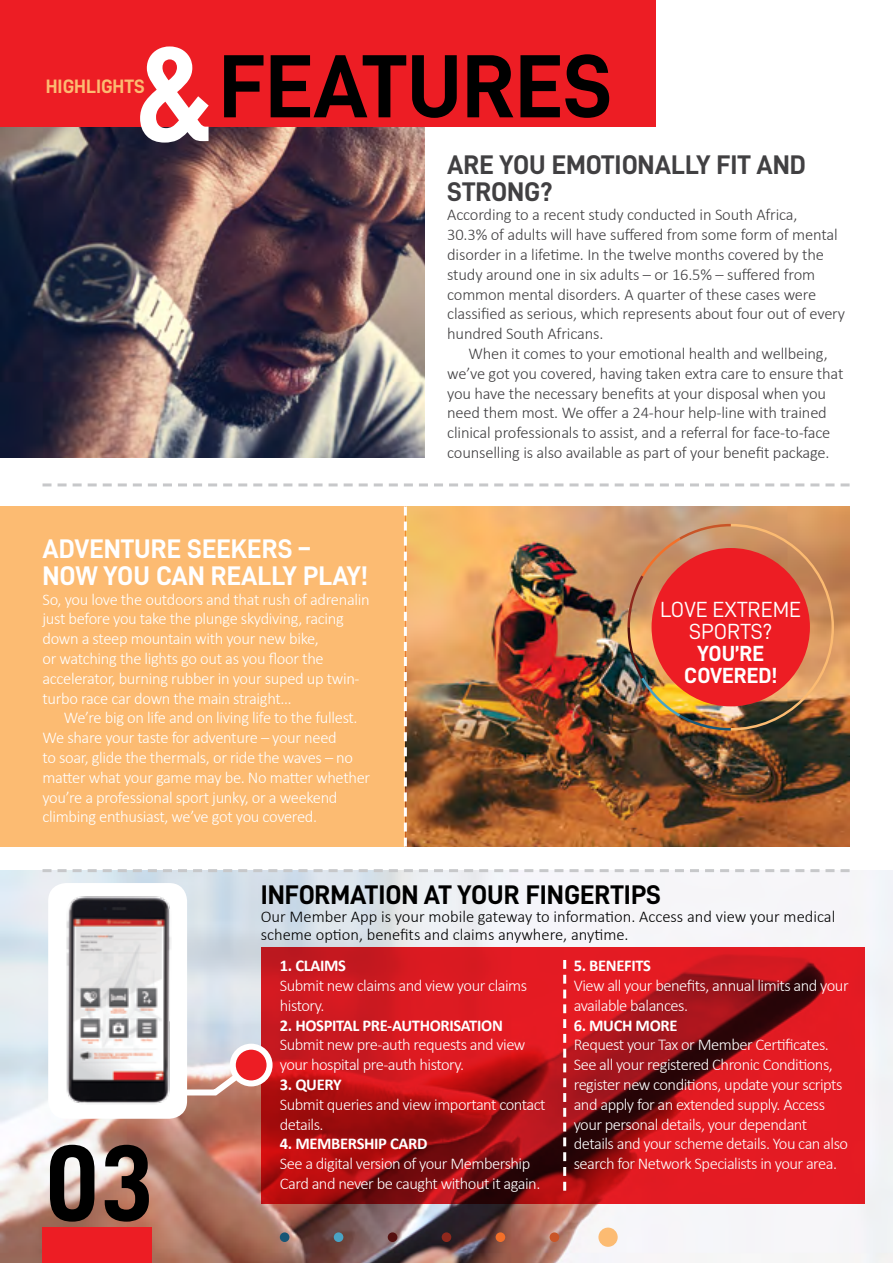
<style>
.page{position:relative;width:893px;height:1263px;background:#fff}
.page>*{position:absolute;margin:0;border:0;box-sizing:border-box;transform-origin:0 0}
.t1{font:135px "D DIN Bold";color:#fff}
.t2{font:108px "D DIN Bold";color:#000}
.t3{font:90px "D DIN Bold";color:#000}
.t4{font:27px/27px "D DIN Bold";color:#fff}
.t5{font:27px/27px "D DIN Bold";color:#414042}
.t6{font:27px "D DIN Bold";color:#000}
.t7{font:21.9px/21.9px "D DIN";color:#fff;text-align:center}
.t8{font:21.9px/21.9px "D DIN Bold";color:#fff;text-align:center}
.t9{font:19.5px "D DIN Bold";color:#fcbb72}
.t10{font:300 16.5px/19.8px "Calibri";letter-spacing:-.03em;color:#fff}
.t11{font:300 16.5px/19.8px "Calibri";letter-spacing:-.01em;color:#414042}
.t12{font:300 16.5px/18px "Calibri";color:#000}
.t13{font:700 16.5px "Calibri";letter-spacing:-.02em;color:#fff}
</style>
<div class="page">
<img style="left:0;top:871px;width:893px;height:392px">
<svg style="left:261px;top:947px;width:604px;height:256px;background:#b9141a"></svg>
<svg style="left:563px;top:960px;width:3px;height:231px"></svg>
<div style="left:48px;top:883px;width:139px;height:236px;background:#fff;border-radius:18px"></div>
<img style="left:66px;top:896px;width:105px;height:208px">
<img style="left:0;top:126px;width:425px;height:332px">
<div style="left:0;top:0;width:656px;height:126px;background:#ed1d24"></div>
<div style="left:43px;top:1227px;width:109px;height:36px;background:#ed1d24"></div>
<img style="left:407px;top:506px;width:443px;height:341px">
<svg style="left:43px;top:483px;width:807px;height:3px"></svg>
<div style="left:334px;top:1232px;width:9px;height:10px;background:#4aa3c4;border-radius:50%"></div>
<div style="left:388px;top:1232px;width:9px;height:10px;background:#55100f;border-radius:50%"></div>
<div style="left:442px;top:1232px;width:9px;height:10px;background:#8f281d;border-radius:50%"></div>
<div style="left:550px;top:1232px;width:9px;height:10px;background:#c95527;border-radius:50%"></div>
<div style="left:496px;top:1232px;width:9px;height:10px;background:#f37029;border-radius:50%"></div>
<div style="left:598px;top:1227px;width:20px;height:20px;background:#fcbb72;border-radius:50%"></div>
<div style="left:280px;top:1232px;width:9px;height:10px;background:#185676;border-radius:50%"></div>
<svg style="left:167px;top:1058px;width:91px;height:40px"></svg>
<div style="left:233px;top:1047px;width:37px;height:36px;background:#ed1d24;border-radius:50%"></div>
<div style="left:230px;top:1044px;width:43px;height:42px;border:6px solid #fff;border-radius:50%"></div>
<svg style="left:43px;top:869px;width:807px;height:3px"></svg>
<div style="left:0;top:506px;width:405px;height:341px;background:#fcbb72"></div>
<img style="left:627px;top:524px;width:207px;height:206px">
<div style="left:652px;top:548px;width:158px;height:158px;background:#ed1d24;border-radius:50%"></div>
<svg style="left:404px;top:506px;width:3px;height:341px"></svg>
<h1 class="t1" style="left:134px;top:20px;width:82px">&amp;</h1>
<p class="t9" style="left:46px;top:76px;width:100px">HIGHLIGHTS</p>
<h3 class="t3" style="left:219px;top:36px;width:395px">FEATURES</h3>
<h3 class="t5" style="left:447px;top:150px;width:360px">ARE YOU EMOTIONALLY FIT AND<br>STRONG?</h3>
<p class="t11" style="left:447px;top:205px;width:399px">According to a recent study conducted in South Africa,<br>30.3% of adults will have suffered from some form of mental disorder in a lifetime. In the twelve months covered by the study around one in six adults – or 16.5% – suffered from common mental disorders. A quarter of these cases were classified as serious, which represents about four out of every hundred South Africans.</p>
<p class="t11" style="left:447px;top:343px;width:398px;text-indent:21px">When it comes to your emotional health and wellbeing, we’ve got you covered, having taken extra care to ensure that you have the necessary benefits at your disposal when you need them most. We offer a 24-hour help-line with trained clinical professionals to assist, and a referral for face-to-face counselling is also available as part of your benefit package.</p>
<h3 class="t4" style="left:43px;top:534px;width:327px">ADVENTURE SEEKERS –<br>NOW YOU CAN REALLY PLAY!</h3>
<p class="t10" style="left:43px;top:589px;width:329px">So, you love the outdoors and that rush of adrenalin just before you take the plunge skydiving, racing down a steep mountain with your new bike,<br>or watching the lights go out as you floor the accelerator, burning rubber in your suped up twin&shy;turbo race car down the main straight…</p>
<p class="t10" style="left:43px;top:708px;width:329px;text-indent:21px">We’re big on life and on living life to the fullest.<br>We share your taste for adventure – your need<br>to soar, glide the thermals, or ride the waves – no matter what your game may be. No matter whether you’re a professional sport junky, or a weekend climbing enthusiast, we’ve got you covered.</p>
<h3 class="t7" style="left:660px;top:598px;width:143px">LOVE EXTREME<br>SPORTS?</h3>
<h3 class="t8" style="left:684px;top:642px;width:94px">YOU’RE<br>COVERED!</h3>
<h2 class="t2" style="left:45px;top:1123px;width:111px">03</h2>
<h3 class="t6" style="left:261px;top:879px;width:402px">INFORMATION AT YOUR FINGERTIPS</h3>
<p class="t12" style="left:261px;top:907px;width:576px">Our Member App is your mobile gateway to information. Access and view your medical scheme option, benefits and claims anywhere, anytime.</p>
<p class="t13" style="left:280px;top:954px;width:68px">1. CLAIMS</p>
<p class="t10" style="left:280px;top:975px;width:249px">Submit new claims and view your claims history.</p>
<p class="t13" style="left:280px;top:1013px;width:225px">2. HOSPITAL PRE-AUTHORISATION</p>
<p class="t10" style="left:280px;top:1035px;width:247px">Submit new pre-auth requests and view your hospital pre-auth history.</p>
<p class="t13" style="left:280px;top:1073px;width:63px">3. QUERY</p>
<p class="t10" style="left:280px;top:1094px;width:267px">Submit queries and view important contact details.</p>
<p class="t13" style="left:280px;top:1132px;width:149px">4. MEMBERSHIP CARD</p>
<p class="t10" style="left:280px;top:1154px;width:262px">See a digital version of your Membership<br>Card and never be caught without it again.</p>
<p class="t13" style="left:574px;top:954px;width:79px">5. BENEFITS</p>
<p class="t10" style="left:574px;top:975px;width:276px">View all your benefits, annual limits and your available balances.</p>
<p class="t13" style="left:574px;top:1013px;width:105px">6. MUCH MORE</p>
<p class="t10" style="left:574px;top:1035px;width:276px">Request your Tax or Member Certificates.<br>See all your registered Chronic Conditions, register new conditions, update your scripts and apply for an extended supply. Access your personal details, your dependant details and your scheme details. You can also search for Network Specialists in your area.</p>
</div>
